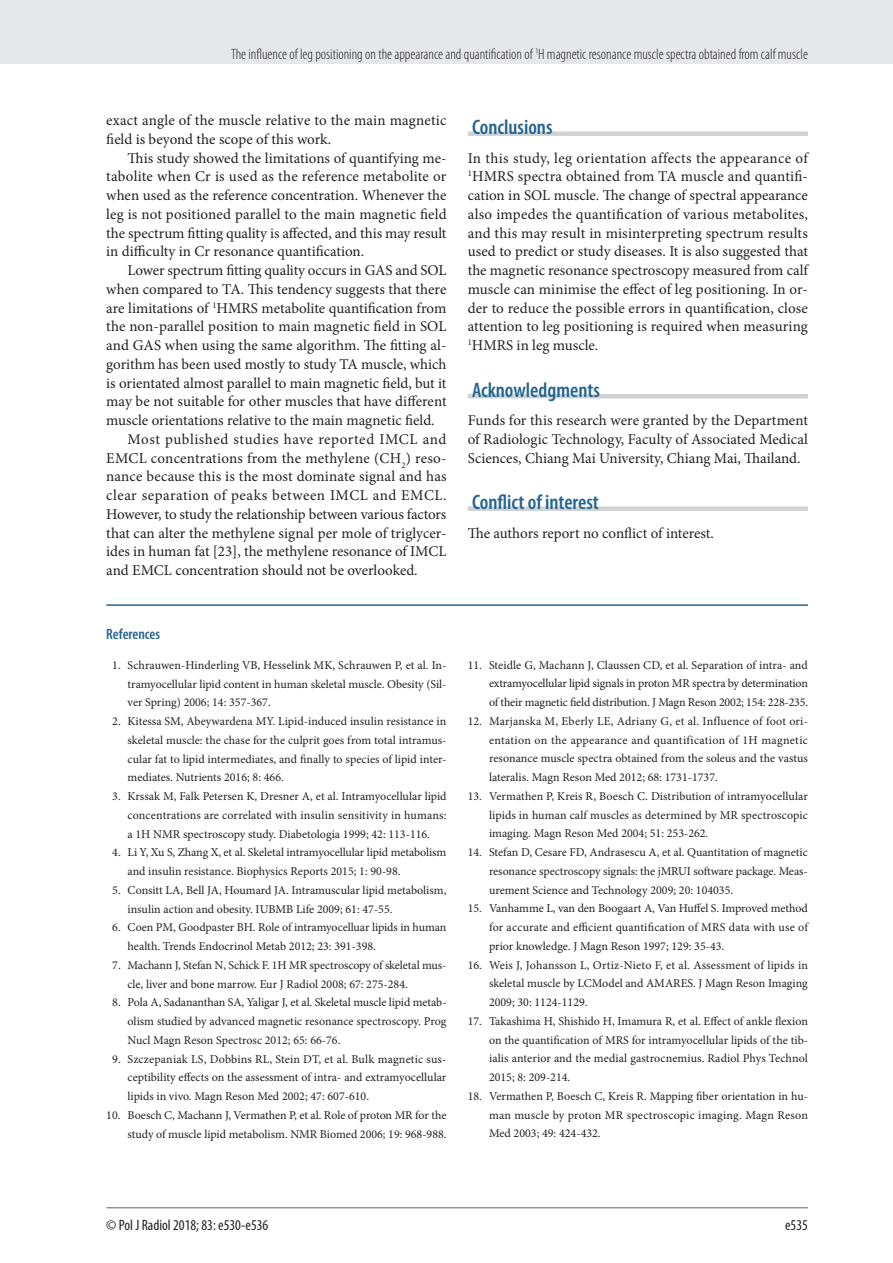
<style>
.page{position:relative;width:893px;height:1263px;background:#fff}
.page>*{position:absolute;margin:0;border:0;box-sizing:border-box;transform-origin:0 0}
.t1{font:600 condensed 21px "Myriad Pro";color:#24648f}
.t2{font:15px/18.8px "Minion Pro";color:#231f20;text-align:justify}
.t3{font:300 condensed 15px "Myriad Pro";color:#231f20}
.t4{font:15px "Minion Pro";letter-spacing:.035em;color:#231f20}
.t5{font:condensed 15px "Myriad Pro";color:#231f20}
.t6{font:600 condensed 15px "Myriad Pro";color:#24648f}
.t7{font:12px/18.8px "Minion Pro";color:#231f20;text-align:justify}
</style>
<div class="page">
<div style="left:0;top:0;width:893px;height:64px;background:#e6e7e9"></div>
<hr style="left:106px;top:1207px;width:702px;height:1px;background:#939598">
<div style="left:468px;top:131px;width:340px;height:5px;background:#d1d2d4"></div>
<hr style="left:468px;top:394px;width:340px;height:4px;background:#d1d2d4">
<div style="left:468px;top:506px;width:340px;height:5px;background:#d1d2d4"></div>
<hr style="left:106px;top:604px;width:702px;height:2px;background:#24648f">
<p class="t3" style="left:231px;top:45px;width:578px">The influence of leg positioning on the appearance and quantification of <sup>1</sup>H magnetic resonance muscle spectra obtained from calf muscle</p>
<p class="t2" style="left:106px;top:111px;width:342px">exact angle of the muscle relative to the main magnetic field is beyond the scope of this work.</p>
<p class="t2" style="left:106px;top:148px;width:342px;text-indent:21px">This study showed the limitations of quantifying me&shy;tabolite when Cr is used as the reference metabolite or when used as the reference concentration. Whenever the leg is not positioned parallel to the main magnetic field the spectrum fitting quality is affected, and this may result in difficulty in Cr resonance quantification.</p>
<p class="t2" style="left:128px;top:261px;width:320px">Lower spectrum fitting quality occurs in GAS and SOL</p>
<p class="t2" style="left:106px;top:280px;width:342px">when compared to TA. This tendency suggests that there</p>
<p class="t2" style="left:106px;top:298px;width:342px">are limitations of <sup>1</sup>HMRS metabolite quantification from</p>
<p class="t2" style="left:106px;top:317px;width:342px">the non-parallel position to main magnetic field in SOL</p>
<p class="t2" style="left:106px;top:336px;width:342px">and GAS when using the same algorithm. The fitting al-</p>
<p class="t2" style="left:106px;top:355px;width:342px">gorithm has been used mostly to study TA muscle, which</p>
<p class="t2" style="left:106px;top:373px;width:342px">is orientated almost parallel to main magnetic field, but it</p>
<p class="t2" style="left:106px;top:392px;width:342px">may be not suitable for other muscles that have different</p>
<p class="t2" style="left:106px;top:411px;width:330px">muscle orientations relative to the main magnetic field.</p>
<p class="t4" style="left:128px;top:429px;width:320px">Most published studies have reported IMCL and</p>
<p class="t2" style="left:106px;top:448px;width:342px">EMCL concentrations from the methylene (CH<sub>2</sub>) reso-</p>
<p class="t2" style="left:106px;top:467px;width:342px">nance because this is the most dominate signal and has</p>
<p class="t4" style="left:106px;top:485px;width:342px">clear separation of peaks between IMCL and EMCL.</p>
<p class="t2" style="left:106px;top:505px;width:342px">However, to study the relationship between various factors</p>
<p class="t2" style="left:106px;top:523px;width:342px">that can alter the methylene signal per mole of triglycer-</p>
<p class="t2" style="left:106px;top:542px;width:342px">ides in human fat [23], the methylene resonance of IMCL</p>
<p class="t2" style="left:106px;top:561px;width:313px">and EMCL concentration should not be overlooked.</p>
<p class="t6" style="left:106px;top:625px;width:55px">References</p>
<p class="t7" style="left:128px;top:656px;width:320px;text-indent:-15px">1. Schrauwen-Hinderling VB, Hesselink MK, Schrauwen P, et al. In&shy;tramyocellular lipid content in human skeletal muscle. Obesity (Sil&shy;ver Spring) 2006; 14: 357-367.</p>
<p class="t7" style="left:128px;top:712px;width:320px;text-indent:-15px">2. Kitessa SM, Abeywardena MY. Lipid-induced insulin resistance in skeletal muscle: the chase for the culprit goes from total intramus&shy;cular fat to lipid intermediates, and finally to species of lipid inter&shy;mediates. Nutrients 2016; 8: 466.</p>
<p class="t7" style="left:128px;top:787px;width:320px;text-indent:-15px">3. Krssak M, Falk Petersen K, Dresner A, et al. Intramyocellular lipid concentrations are correlated with insulin sensitivity in humans: a 1H NMR spectroscopy study. Diabetologia 1999; 42: 113-116.</p>
<p class="t7" style="left:128px;top:843px;width:320px;text-indent:-15px">4. Li Y, Xu S, Zhang X, et al. Skeletal intramyocellular lipid metabolism and insulin resistance. Biophysics Reports 2015; 1: 90-98.</p>
<p class="t7" style="left:128px;top:881px;width:320px;text-indent:-15px">5. Consitt LA, Bell JA, Houmard JA. Intramuscular lipid metabolism, insulin action and obesity. IUBMB Life 2009; 61: 47-55.</p>
<p class="t7" style="left:128px;top:918px;width:320px;text-indent:-15px">6. Coen PM, Goodpaster BH. Role of intramyocelluar lipids in human health. Trends Endocrinol Metab 2012; 23: 391-398.</p>
<p class="t7" style="left:128px;top:956px;width:320px;text-indent:-15px">7. Machann J, Stefan N, Schick F. 1H MR spectroscopy of skeletal mus&shy;cle, liver and bone marrow. Eur J Radiol 2008; 67: 275-284.</p>
<p class="t7" style="left:128px;top:993px;width:321px;text-indent:-15px">8. Pola A, Sadananthan SA, Yaligar J, et al. Skeletal muscle lipid metab&shy;olism studied by advanced magnetic resonance spectroscopy. Prog Nucl Magn Reson Spectrosc 2012; 65: 66-76.</p>
<p class="t7" style="left:128px;top:1049px;width:320px;text-indent:-15px">9. Szczepaniak LS, Dobbins RL, Stein DT, et al. Bulk magnetic sus&shy;ceptibility effects on the assessment of intra- and extramyocellular lipids in vivo. Magn Reson Med 2002; 47: 607-610.</p>
<p class="t7" style="left:106px;top:1106px;width:342px;text-align:right">10. Boesch C, Machann J, Vermathen P, et al. Role of proton MR for the study of muscle lipid metabolism. NMR Biomed 2006; 19: 968-988.</p>
<h1 class="t1" style="left:472px;top:114px;width:82px">Conclusions</h1>
<p class="t2" style="left:468px;top:148px;width:342px">In this study, leg orientation affects the appearance of <sup>1</sup>HMRS spectra obtained from TA muscle and quantifi&shy;cation in SOL muscle. The change of spectral appearance also impedes the quantification of various metabolites, and this may result in misinterpreting spectrum results used to predict or study diseases. It is also suggested that the magnetic resonance spectroscopy measured from calf muscle can minimise the effect of leg positioning. In or&shy;der to reduce the possible errors in quantification, close attention to leg positioning is required when measuring <sup>1</sup>HMRS in leg muscle.</p>
<h1 class="t1" style="left:472px;top:377px;width:129px">Acknowledgments</h1>
<p class="t2" style="left:468px;top:411px;width:342px">Funds for this research were granted by the Department of Radiologic Technology, Faculty of Associated Medical Sciences, Chiang Mai University, Chiang Mai, Thailand.</p>
<h1 class="t1" style="left:472px;top:489px;width:128px">Conflict of interest</h1>
<p class="t2" style="left:468px;top:523px;width:248px">The authors report no conflict of interest.</p>
<p class="t7" style="left:489px;top:655px;width:321px;text-indent:-21px">11. Steidle G, Machann J, Claussen CD, et al. Separation of intra- and extramyocellular lipid signals in proton MR spectra by determination of their magnetic field distribution. J Magn Reson 2002; 154: 228-235.</p>
<p class="t7" style="left:489px;top:712px;width:320px;text-indent:-21px">12. Marjanska M, Eberly LE, Adriany G, et al. Influence of foot ori&shy;entation on the appearance and quantification of 1H magnetic resonance muscle spectra obtained from the soleus and the vastus lateralis. Magn Reson Med 2012; 68: 1731-1737.</p>
<p class="t7" style="left:489px;top:787px;width:320px;text-indent:-21px">13. Vermathen P, Kreis R, Boesch C. Distribution of intramyocellular lipids in human calf muscles as determined by MR spectroscopic imaging. Magn Reson Med 2004; 51: 253-262.</p>
<p class="t7" style="left:489px;top:843px;width:320px;text-indent:-21px">14. Stefan D, Cesare FD, Andrasescu A, et al. Quantitation of magnetic resonance spectroscopy signals: the jMRUI software package. Meas&shy;urement Science and Technology 2009; 20: 104035.</p>
<p class="t7" style="left:489px;top:899px;width:320px;text-indent:-21px">15. Vanhamme L, van den Boogaart A, Van Huffel S. Improved method for accurate and efficient quantification of MRS data with use of prior knowledge. J Magn Reson 1997; 129: 35-43.</p>
<p class="t7" style="left:489px;top:955px;width:320px;text-indent:-21px">16. Weis J, Johansson L, Ortiz-Nieto F, et al. Assessment of lipids in skeletal muscle by LCModel and AMARES. J Magn Reson Imaging 2009; 30: 1124-1129.</p>
<p class="t7" style="left:489px;top:1012px;width:321px;text-indent:-21px">17. Takashima H, Shishido H, Imamura R, et al. Effect of ankle flexion on the quantification of MRS for intramyocellular lipids of the tib&shy;ialis anterior and the medial gastrocnemius. Radiol Phys Technol 2015; 8: 209-214.</p>
<p class="t7" style="left:489px;top:1087px;width:321px;text-indent:-21px">18. Vermathen P, Boesch C, Kreis R. Mapping fiber orientation in hu&shy;man muscle by proton MR spectroscopic imaging. Magn Reson Med 2003; 49: 424-432.</p>
<p class="t5" style="left:106px;top:1216px;width:164px">© Pol J Radiol 2018; 83: e530-e536</p>
<p class="t5" style="left:785px;top:1216px;width:24px">e535</p>
</div>
